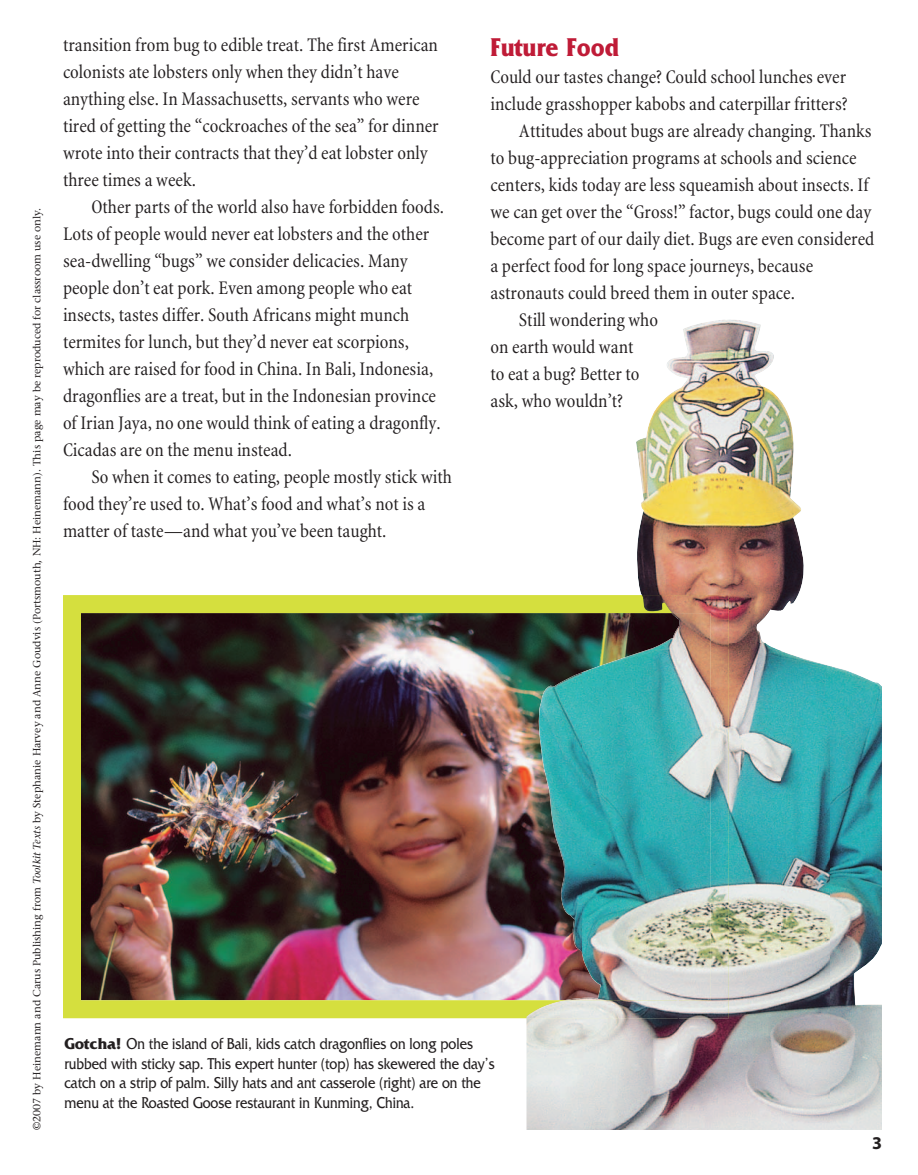
<style>
.page{position:relative;width:918px;height:1175px;background:#fff}
.page>*{position:absolute;margin:0;border:0;box-sizing:border-box;transform-origin:0 0}
.t1{font:700 27px "Friz Quadrata";color:#bf1b37;scale:.9 1}
.t2{font:condensed 19.5px/27px "Minion";color:#231f20}
.t3{font:700 18px "Myriad";color:#231f20}
.t4{font:16.5px/19.5px "Friz Quadrata";color:#231f20;scale:.85 1}
.t5{font:10.5px "Stone Serif";color:#231f20}
.s1{font-style:italic}
.s2{font-weight:700}
</style>
<div class="page">
<img style="left:63px;top:595px;width:564px;height:423px">
<img style="left:627px;top:319px;width:153px;height:324px">
<img style="left:780px;top:400px;width:51px;height:730px">
<img style="left:679px;top:643px;width:102px;height:487px">
<img style="left:831px;top:666px;width:51px;height:464px">
<img style="left:526px;top:999px;width:153px;height:131px">
<img style="left:580px;top:613px;width:98px;height:387px">
<img style="left:537px;top:661px;width:44px;height:339px">
<img style="left:641px;top:595px;width:88px;height:53px">
<img style="left:678px;top:647px;width:51px;height:371px">
<p class="t5" style="left:33px;top:1130px;width:923px;rotate:-90deg">©2007 by Heinemann and Carus Publishing from <span class="s1">Toolkit Texts</span> by Stephanie Harvey and Anne Goudvis (Portsmouth, NH: Heinemann). This page may be reproduced for classroom use only.</p>
<p class="t2" style="left:63px;top:33px;width:377px">transition from bug to edible treat. The first American colonists ate lobsters only when they didn’t have anything else. In Massachusetts, servants who were tired of getting the “cockroaches of the sea” for dinner wrote into their contracts that they’d eat lobster only three times a week.</p>
<p class="t2" style="left:63px;top:195px;width:383px;text-indent:28px">Other parts of the world also have forbidden foods.<br>Lots of people would never eat lobsters and the other sea-dwelling “bugs” we consider delicacies. Many people don’t eat pork. Even among people who eat insects, tastes differ. South Africans might munch termites for lunch, but they’d never eat scorpions, which are raised for food in China. In Bali, Indonesia, dragonflies are a treat, but in the Indonesian province of Irian Jaya, no one would think of eating a dragonfly.<br>Cicadas are on the menu instead.</p>
<p class="t2" style="left:63px;top:465px;width:391px;text-indent:28px">So when it comes to eating, people mostly stick with food they’re used to. What’s food and what’s not is a matter of taste—and what you’ve been taught.</p>
<h1 class="t1" style="left:490px;top:38px;width:145px">Future Food</h1>
<p class="t2" style="left:490px;top:65px;width:357px">Could our tastes change? Could school lunches ever</p>
<p class="t2" style="left:490px;top:92px;width:359px">include grasshopper kabobs and caterpillar fritters?</p>
<p class="t2" style="left:519px;top:119px;width:354px">Attitudes about bugs are already changing. Thanks</p>
<p class="t2" style="left:490px;top:146px;width:368px">to bug-appreciation programs at schools and science</p>
<p class="t2" style="left:490px;top:173px;width:380px">centers, kids today are less squeamish about insects. If</p>
<p class="t2" style="left:490px;top:200px;width:382px">we can get over the “Gross!” factor, bugs could one day</p>
<p class="t2" style="left:490px;top:227px;width:385px">become part of our daily diet. Bugs are even considered</p>
<p class="t2" style="left:490px;top:254px;width:324px">a perfect food for long space journeys, because</p>
<p class="t2" style="left:490px;top:281px;width:306px">astronauts could breed them in outer space.</p>
<p class="t2" style="left:519px;top:308px;width:141px">Still wondering who</p>
<p class="t2" style="left:490px;top:335px;width:144px">on earth would want</p>
<p class="t2" style="left:490px;top:362px;width:150px">to eat a bug? Better to</p>
<p class="t2" style="left:490px;top:389px;width:134px">ask, who wouldn’t?</p>
<p class="t4" style="left:64px;top:1035px;width:508px"><span class="s2">Gotcha!</span> On the island of Bali, kids catch dragonflies on long poles rubbed with sticky sap. This expert hunter (top) has skewered the day’s catch on a strip of palm. Silly hats and ant casserole (right) are on the menu at the Roasted Goose restaurant in Kunming, China.</p>
<p class="t3" style="left:872px;top:1136px;width:11px">3</p>
</div>
